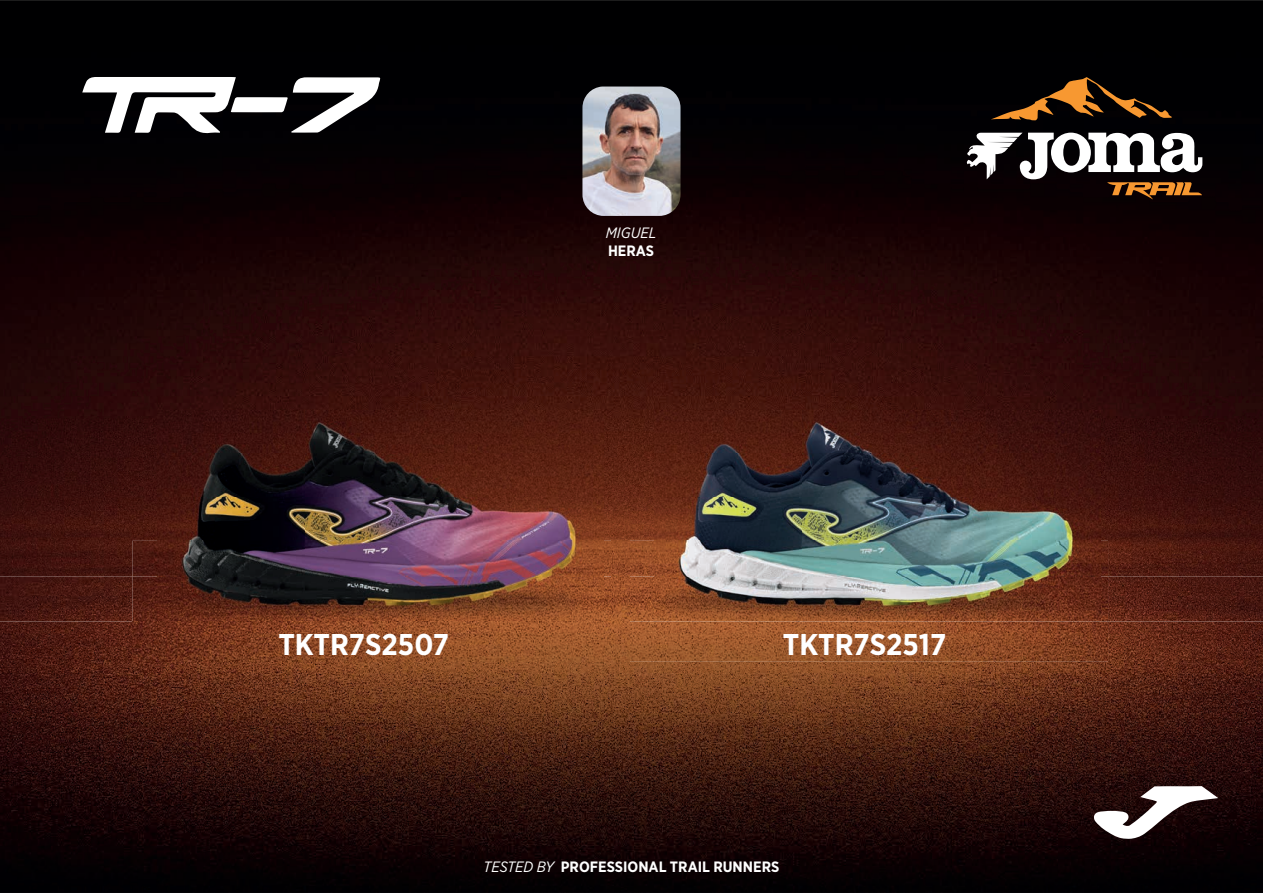
<style>
.page{position:relative;width:1263px;height:893px;background:#fff}
.page>*{position:absolute;margin:0;border:0;box-sizing:border-box;transform-origin:0 0}
.t1{font:700 30px "Gotham Narrow";color:#fff}
.t2{font:700 15px "Gotham Narrow";color:#fff}
.t3{font:italic 15px "Gotham Narrow";color:#fff}
.s1{font-weight:400;font-style:italic}
</style>
<div class="page">
<img style="left:0;top:0;width:1263px;height:418px">
<img style="left:0;top:418px;width:157px;height:158px">
<img style="left:603px;top:418px;width:51px;height:123px">
<img style="left:1100px;top:418px;width:163px;height:158px">
<img style="left:582px;top:87px;width:98px;height:129px">
<img style="left:0;top:622px;width:1263px;height:271px">
<svg style="left:1094px;top:786px;width:124px;height:53px"></svg>
<svg style="left:82px;top:77px;width:299px;height:57px"></svg>
<img style="left:132px;top:576px;width:479px;height:86px">
<img style="left:132px;top:541px;width:479px;height:35px">
<img style="left:629px;top:541px;width:479px;height:81px">
<img style="left:629px;top:622px;width:479px;height:40px">
<img style="left:611px;top:541px;width:18px;height:121px">
<img style="left:157px;top:410px;width:446px;height:210px">
<img style="left:654px;top:410px;width:446px;height:210px">
<svg style="left:991px;top:77px;width:181px;height:44px;background:#38220c"></svg>
<svg style="left:967px;top:133px;width:235px;height:66px"></svg>
<p class="t3" style="left:606px;top:224px;width:52px">MIGUEL</p>
<p class="t2" style="left:608px;top:241px;width:48px">HERAS</p>
<h1 class="t1" style="left:278px;top:626px;width:172px">TKTR7S2507</h1>
<h1 class="t1" style="left:783px;top:626px;width:165px">TKTR7S2517</h1>
<p class="t2" style="left:484px;top:857px;width:297px"><span class="s1">TESTED BY</span> PROFESSIONAL TRAIL RUNNERS</p>
</div>
